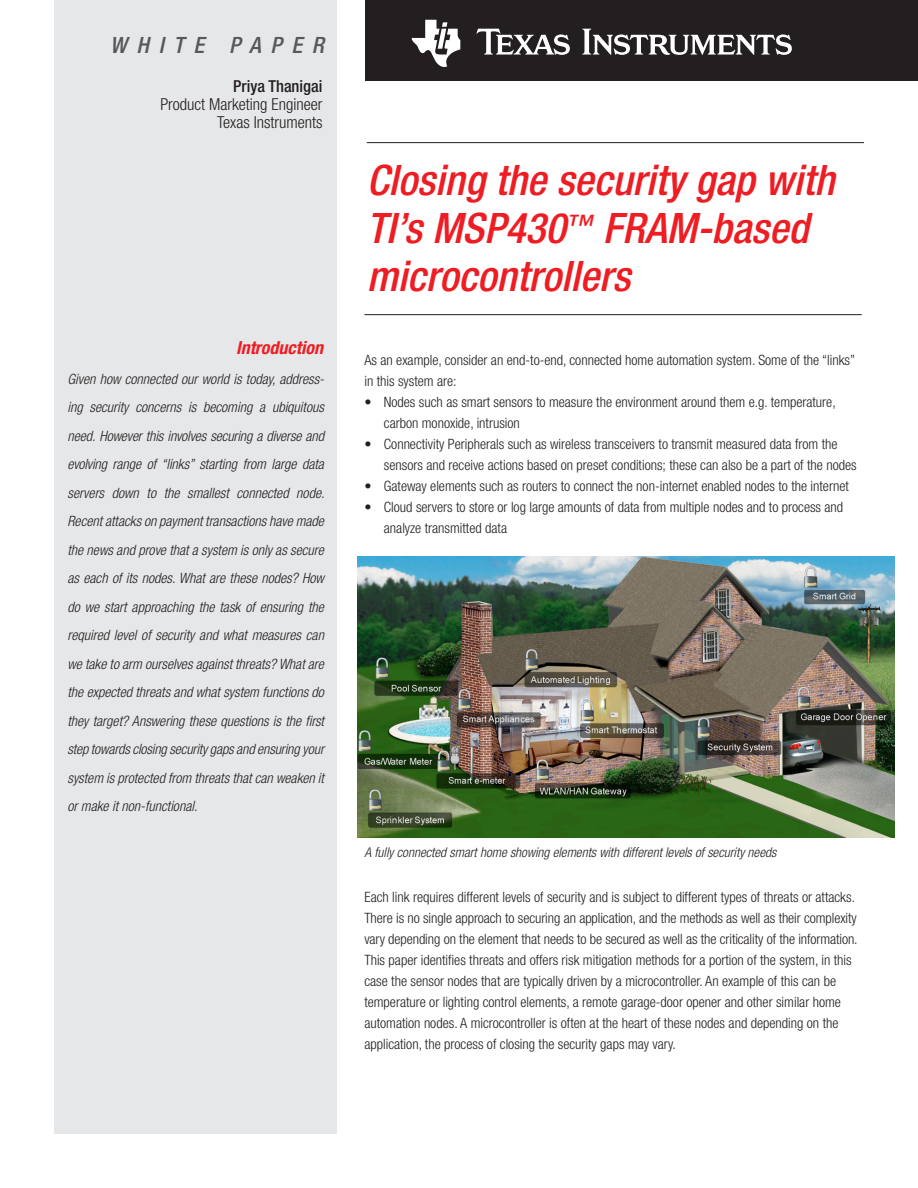
<style>
.page{position:relative;width:918px;height:1188px;background:#fff}
.page>*{position:absolute;margin:0;border:0;box-sizing:border-box;transform-origin:0 0}
.t1{font:italic 500 condensed 42px/48px "Helvetica Neue LT Std";color:#ee1d23}
.t2{font:italic 500 condensed 22.5px "Helvetica Neue LT Std";letter-spacing:.43em;color:#57585a}
.t3{font:italic 700 condensed 18px "Helvetica Neue LT Std";color:#ee1d23}
.t4{font:300 condensed 16.5px/18px "Helvetica Neue LT Std";color:#231f20;text-align:right}
.t5{font:500 condensed 16.5px "Helvetica Neue LT Std";color:#231f20}
.t6{font:300 condensed 14.25px/21px "Helvetica Neue LT Std";color:#231f20}
.t7{font:italic 300 condensed 14.25px/28.5px "Helvetica Neue LT Std";color:#231f20;text-align:justify}
.t8{font:italic 300 condensed 13.5px "Helvetica Neue LT Std";color:#231f20}
</style>
<div class="page">
<div style="left:365px;top:0;width:553px;height:80px;background:#231f20"></div>
<div style="left:54px;top:0;width:283px;height:1133px;background:#e6e7e9"></div>
<hr style="left:364px;top:314px;width:498px;height:1px;background:#231f20">
<hr style="left:367px;top:142px;width:497px;height:1px;background:#231f20">
<svg style="left:476px;top:29px;width:94px;height:26px"></svg>
<svg style="left:582px;top:29px;width:210px;height:26px"></svg>
<svg style="left:412px;top:20px;width:48px;height:47px"></svg>
<img style="left:358px;top:557px;width:537px;height:280px">
<h2 class="t2" style="left:110px;top:32px;width:215px">WHITE PAPER</h2>
<p class="t5" style="left:233px;top:76px;width:91px">Priya Thanigai</p>
<p class="t4" style="left:160px;top:95px;width:164px">Product Marketing Engineer<br>Texas Instruments</p>
<p class="t3" style="left:236px;top:337px;width:89px">Introduction</p>
<p class="t7" style="left:68px;top:365px;width:259px">Given how connected our world is today, address&shy;ing security concerns is becoming a ubiquitous need. However this involves securing a diverse and evolving range of “links” starting from large data servers down to the smallest connected node.<br>Recent attacks on payment transactions have made the news and prove that a system is only as secure as each of its nodes. What are these nodes? How do we start approaching the task of ensuring the required level of security and what measures can we take to arm ourselves against threats? What are the expected threats and what system functions do they target? Answering these questions is the first step towards closing security gaps and ensuring your system is protected from threats that can weaken it or make it non-functional.</p>
<h1 class="t1" style="left:367px;top:156px;width:469px">Closing the security gap with<br>TI’s MSP430<sup>™</sup> FRAM-based microcontrollers</h1>
<p class="t6" style="left:364px;top:349px;width:492px">As an example, consider an end-to-end, connected home automation system. Some of the “links” in this system are:</p>
<p class="t6" style="left:384px;top:391px;width:453px;text-indent:-20px">• Nodes such as smart sensors to measure the environment around them e.g. temperature, carbon monoxide, intrusion</p>
<p class="t6" style="left:384px;top:433px;width:474px;text-indent:-20px">• Connectivity Peripherals such as wireless transceivers to transmit measured data from the sensors and receive actions based on preset conditions; these can also be a part of the nodes</p>
<p class="t6" style="left:364px;top:475px;width:486px">• Gateway elements such as routers to connect the non-internet enabled nodes to the internet</p>
<p class="t6" style="left:384px;top:496px;width:461px;text-indent:-20px">• Cloud servers to store or log large amounts of data from multiple nodes and to process and analyze transmitted data</p>
<p class="t8" style="left:364px;top:844px;width:413px">A fully connected smart home showing elements with different levels of security needs</p>
<p class="t6" style="left:364px;top:886px;width:495px">Each link requires different levels of security and is subject to different types of threats or attacks.<br>There is no single approach to securing an application, and the methods as well as their complexity vary depending on the element that needs to be secured as well as the criticality of the information.<br>This paper identifies threats and offers risk mitigation methods for a portion of the system, in this case the sensor nodes that are typically driven by a microcontroller. An example of this can be temperature or lighting control elements, a remote garage-door opener and other similar home automation nodes. A microcontroller is often at the heart of these nodes and depending on the application, the process of closing the security gaps may vary.</p>
</div>
